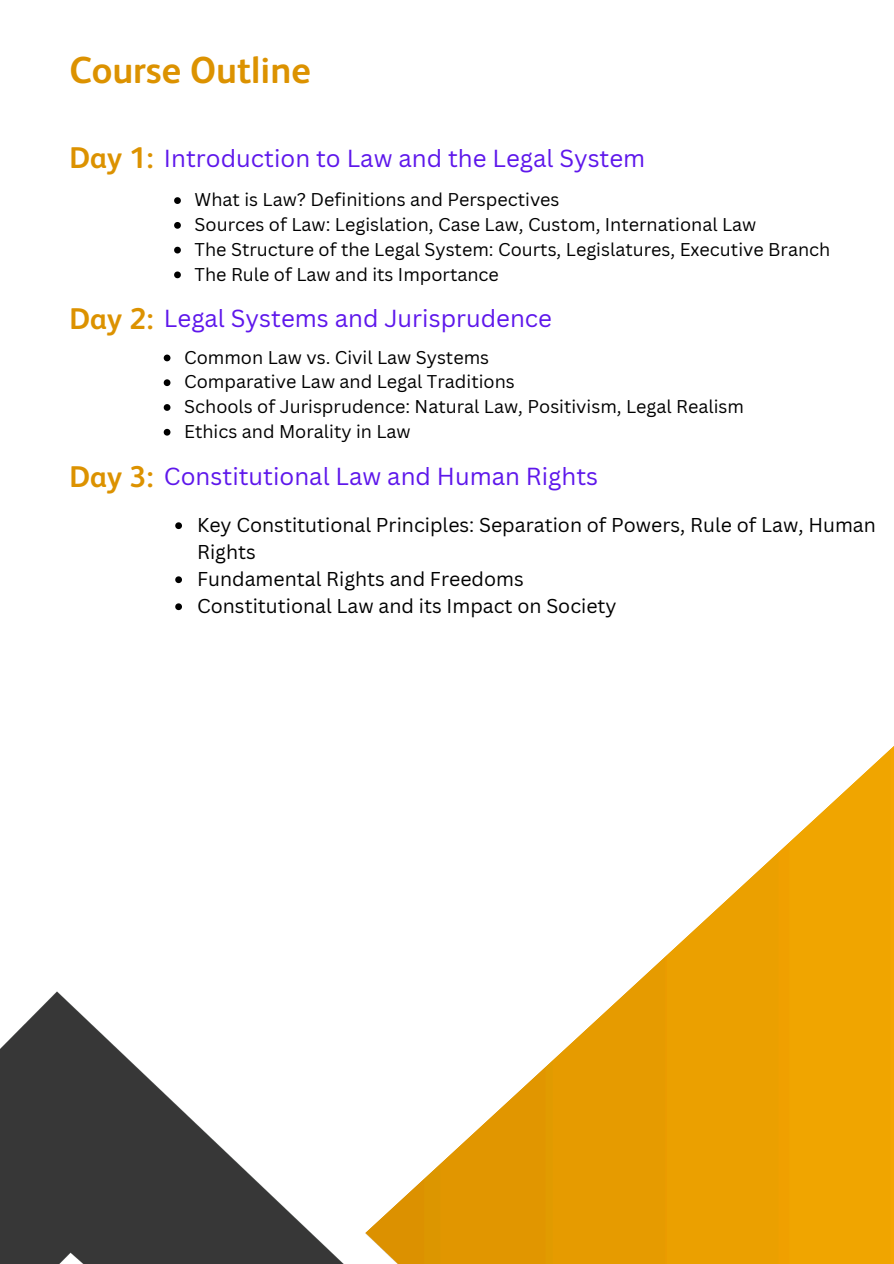
<style>
.page{position:relative;width:894px;height:1264px;background:#fff}
.page>*{position:absolute;margin:0;border:0;box-sizing:border-box;transform-origin:0 0}
.t1{font:700 37.5px "FS Albert Arabic";color:#dc9200}
.t2{font:700 30px "FS Albert Arabic";color:#dc9200}
.t3{font:24px "Canva Sans";color:#5e17eb}
.t4{font:19.5px/27px "Canva Sans";color:#000}
.t5{font:18px "Canva Sans";color:#000}
</style>
<div class="page">
<img style="left:0;top:991px;width:893px;height:272px">
<svg style="left:164px;top:529px;width:729px;height:722px"></svg>
<svg style="left:174px;top:197px;width:7px;height:7px"></svg>
<svg style="left:174px;top:222px;width:7px;height:7px"></svg>
<svg style="left:174px;top:247px;width:7px;height:6px"></svg>
<svg style="left:174px;top:271px;width:7px;height:7px"></svg>
<svg style="left:164px;top:354px;width:6px;height:7px"></svg>
<svg style="left:164px;top:379px;width:6px;height:7px"></svg>
<svg style="left:164px;top:404px;width:6px;height:7px"></svg>
<svg style="left:164px;top:429px;width:6px;height:6px"></svg>
<svg style="left:175px;top:522px;width:7px;height:7px"></svg>
<svg style="left:175px;top:576px;width:7px;height:7px"></svg>
<svg style="left:175px;top:603px;width:7px;height:7px"></svg>
<p class="t1" style="left:69px;top:48px;width:243px">Course Outline</p>
<p class="t2" style="left:69px;top:140px;width:86px">Day 1:</p>
<p class="t3" style="left:164px;top:141px;width:482px">Introduction to Law and the Legal System</p>
<h3 class="t5" style="left:194px;top:187px;width:366px">What is Law? Definitions and Perspectives</h3>
<p class="t5" style="left:194px;top:212px;width:563px">Sources of Law: Legislation, Case Law, Custom, International Law</p>
<p class="t5" style="left:194px;top:236px;width:637px">The Structure of the Legal System: Courts, Legislatures, Executive Branch</p>
<p class="t5" style="left:194px;top:261px;width:306px">The Rule of Law and its Importance</p>
<p class="t2" style="left:69px;top:301px;width:86px">Day 2:</p>
<h2 class="t3" style="left:164px;top:301px;width:389px">Legal Systems and Jurisprudence</h2>
<p class="t5" style="left:184px;top:344px;width:306px">Common Law vs. Civil Law Systems</p>
<h3 class="t5" style="left:184px;top:369px;width:332px">Comparative Law and Legal Traditions</h3>
<p class="t5" style="left:184px;top:394px;width:561px">Schools of Jurisprudence: Natural Law, Positivism, Legal Realism</p>
<p class="t5" style="left:184px;top:418px;width:228px">Ethics and Morality in Law</p>
<p class="t2" style="left:69px;top:459px;width:86px">Day 3:</p>
<p class="t3" style="left:164px;top:459px;width:435px">Constitutional Law and Human Rights</p>
<p class="t4" style="left:197px;top:511px;width:680px">Key Constitutional Principles: Separation of Powers, Rule of Law, Human<br>Rights</p>
<p class="t4" style="left:197px;top:565px;width:328px">Fundamental Rights and Freedoms</p>
<p class="t4" style="left:197px;top:592px;width:421px">Constitutional Law and its Impact on Society</p>
</div>
